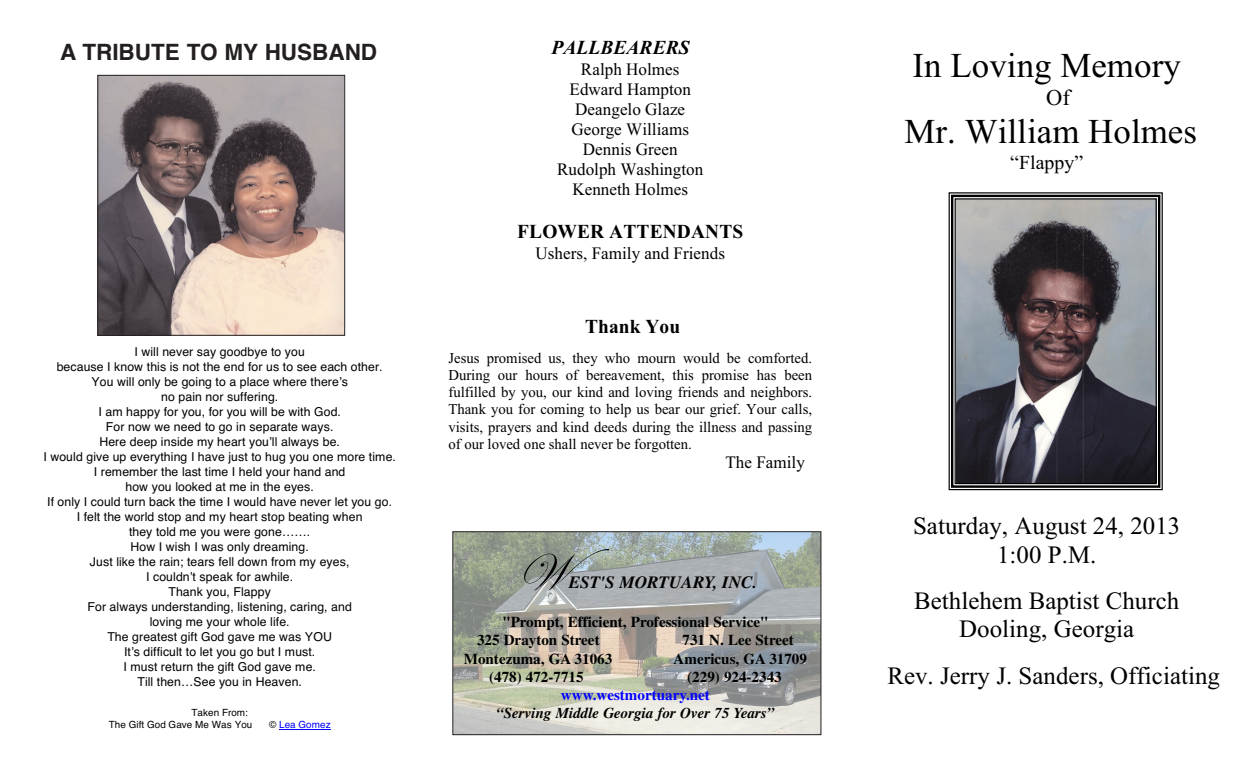
<style>
.page{position:relative;width:1260px;height:765px;background:#fff}
.page>*{position:absolute;margin:0;border:0;box-sizing:border-box;transform-origin:0 0}
.t1{font:italic 51.62px "Edwardian Script ITC";color:#000}
.t2{font:34.75px "Times New Roman";letter-spacing:.005em;color:#000}
.t3{font:24.88px/28.8px "Times New Roman";color:#000;text-align:center}
.t4{font:700 22.5px "Helvetica";color:#231f20}
.t5{font:22.5px "Times New Roman";color:#000}
.t6{font:700 19.75px "Times New Roman";letter-spacing:.01em;color:#000}
.t7{font:italic 700 19.75px "Times New Roman";letter-spacing:.005em;color:#000}
.t8{font:19.75px "Times New Roman";letter-spacing:.005em;color:#000}
.t9{font:17.38px/20.1px "Times New Roman";letter-spacing:.005em;color:#000;text-align:center}
.t10{font:italic 700 17.25px "Times";color:#000}
.t11{font:700 15.12px/18.1px "Times";color:#000}
.t12{font:italic 700 15.12px "Times";color:#000}
.t13{font:700 15.12px "Times";color:#00f}
.t14{font:15px/17.2px "Times New Roman";color:#000;text-align:justify}
.t15{font:12.25px/15px "Helvetica";letter-spacing:.005em;color:#000;text-align:center}
.t16{font:9.88px/12px "Helvetica";letter-spacing:.005em;color:#000}
.t17{font:9.88px "Helvetica";letter-spacing:.005em;color:#00f}
.s1{color:#000}
</style>
<div class="page">
<hr style="left:279px;top:729px;width:52px;height:1px;background:#00f">
<img style="left:957px;top:200px;width:198px;height:282px">
<div style="left:949px;top:192px;width:214px;height:298px;border:1px solid #000"></div>
<div style="left:951px;top:195px;width:209px;height:293px;border:2px solid #000"></div>
<div style="left:955px;top:198px;width:202px;height:286px;border:1px solid #000"></div>
<svg style="left:454px;top:533px;width:365px;height:200px;background:#b1b3ac"></svg>
<div style="left:452px;top:531px;width:369px;height:204px;border:1px solid #231f20"></div>
<img style="left:100px;top:77px;width:243px;height:257px">
<div style="left:98px;top:75px;width:247px;height:261px;border:1px solid #231f20"></div>
<h3 class="t4" style="left:60px;top:43px;width:319px">A TRIBUTE TO MY HUSBAND</h3>
<p class="t15" style="left:43px;top:345px;width:354px">I will never say goodbye to you<br>because I know this is not the end for us to see each other.<br>You will only be going to a place where thereʼs<br>no pain nor suffering.<br>I am happy for you, for you will be with God.<br>For now we need to go in separate ways.<br>Here deep inside my heart youʼll always be.<br>I would give up everything I have just to hug you one more time.<br>I remember the last time I held your hand and<br>how you looked at me in the eyes.<br>If only I could turn back the time I would have never let you go.<br>I felt the world stop and my heart stop beating when<br>they told me you were gone…….<br>How I wish I was only dreaming.<br>Just like the rain; tears fell down from my eyes,<br>I couldnʼt speak for awhile.<br>Thank you, Flappy<br>For always understanding, listening, caring, and<br>loving me your whole life.<br>The greatest gift God gave me was YOU<br>Itʼs difficult to let you go but I must.<br>I must return the gift God gave me.<br>Till then…See you in Heaven.</p>
<p class="t16" style="left:109px;top:708px;width:145px;text-indent:83px">Taken From:<br>The Gift God Gave Me Was You</p>
<p class="t17" style="left:269px;top:721px;width:63px"><span class="s1">©</span> Lea Gomez</p>
<h3 class="t7" style="left:551px;top:36px;width:140px">PALLBEARERS</h3>
<h3 class="t9" style="left:557px;top:60px;width:148px">Ralph Holmes<br>Edward Hampton<br>Deangelo Glaze<br>George Williams<br>Dennis Green<br>Rudolph Washington<br>Kenneth Holmes</h3>
<h3 class="t6" style="left:517px;top:220px;width:227px">FLOWER ATTENDANTS</h3>
<h3 class="t9" style="left:535px;top:245px;width:191px">Ushers, Family and Friends</h3>
<h3 class="t6" style="left:585px;top:314px;width:97px">Thank You</h3>
<p class="t14" style="left:448px;top:350px;width:365px">Jesus promised us, they who mourn would be comforted.<br>During our hours of bereavement, this promise has been fulfilled by you, our kind and loving friends and neighbors.<br>Thank you for coming to help us bear our grief. Your calls, visits, prayers and kind deeds during the illness and passing of our loved one shall never be forgotten.</p>
<h3 class="t9" style="left:726px;top:454px;width:81px">The Family</h3>
<h1 class="t1" style="left:514px;top:540px;width:97px">j</h1>
<h3 class="t10" style="left:569px;top:576px;width:190px">EST'S MORTUARY, INC.</h3>
<p class="t11" style="left:477px;top:615px;width:293px;text-indent:25px">"Prompt, Efficient, Professional Service"<br>325 Drayton Street</p>
<p class="t11" style="left:683px;top:633px;width:113px">731 N. Lee Street</p>
<p class="t11" style="left:464px;top:651px;width:150px">Montezuma, GA 31063</p>
<p class="t11" style="left:674px;top:651px;width:135px">Americus, GA 31709</p>
<p class="t11" style="left:489px;top:669px;width:96px">(478) 472-7715</p>
<p class="t11" style="left:687px;top:669px;width:96px">(229) 924-2343</p>
<p class="t13" style="left:561px;top:689px;width:150px">www.westmortuary.net</p>
<p class="t12" style="left:496px;top:707px;width:280px">“Serving Middle Georgia for Over 75 Years”</p>
<h2 class="t2" style="left:913px;top:53px;width:270px">In Loving Memory</h2>
<h3 class="t5" style="left:1046px;top:90px;width:25px">Of</h3>
<h2 class="t2" style="left:905px;top:119px;width:294px">Mr. William Holmes</h2>
<h3 class="t8" style="left:1010px;top:155px;width:75px">“Flappy”</h3>
<h3 class="t3" style="left:913px;top:514px;width:269px">Saturday, August 24, 2013<br>1:00 P.M.</h3>
<h3 class="t3" style="left:914px;top:588px;width:267px">Bethlehem Baptist Church<br>Dooling, Georgia</h3>
<h3 class="t3" style="left:887px;top:663px;width:334px">Rev. Jerry J. Sanders, Officiating</h3>
</div>
